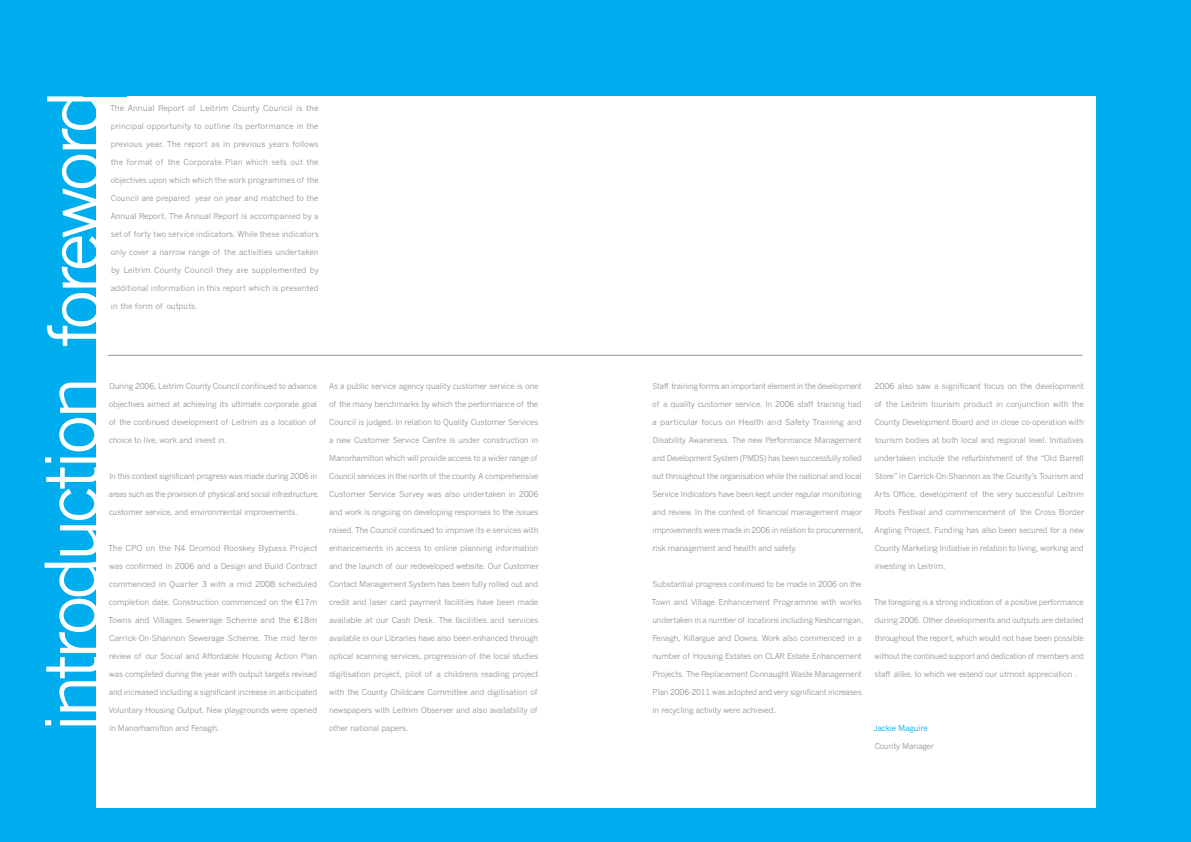
<style>
.page{position:relative;width:1191px;height:842px;background:#00aeef}
.page>*{position:absolute;margin:0;border:0;box-sizing:border-box;transform-origin:0 0}
.t1{font:72px "News Gothic";letter-spacing:-.075em;color:#fff}
.t2{font:8px "News Gothic";letter-spacing:-.025em;color:#939598}
.t3{font:8px "News Gothic";color:#939598}
.t4{font:8px "News Gothic";letter-spacing:-.025em;color:#939598;scale:.96 1}
.t5{font:8px "News Gothic";letter-spacing:-.005em;color:#939598}
.t6{font:8px "News Gothic";letter-spacing:.005em;color:#939598}
.t7{font:8px "News Gothic";letter-spacing:-.025em;color:#939598;scale:1.05 1}
.t8{font:8px "News Gothic";letter-spacing:-.025em;color:#939598;scale:.95 1}
.t9{font:8px "News Gothic";letter-spacing:.01em;color:#939598}
.t10{font:8px "News Gothic";letter-spacing:-.025em;color:#939598;scale:1.04 1}
.t11{font:8px "News Gothic";letter-spacing:-.025em;color:#00aeef}
</style>
<div class="page">
<div style="left:96px;top:96px;width:999px;height:712px;background:#fff"></div>
<hr style="left:108px;top:355px;width:974px;height:1px;background:#939598">
<h1 class="t1" style="left:33px;top:347px;width:259px;rotate:-90deg">foreword</h1>
<h1 class="t1" style="left:30px;top:733px;width:358px;rotate:-90deg">introduction</h1>
<p class="t2" style="left:109px;top:381px;width:210px">During 2006, Leitrim County Council continued to advance</p>
<p class="t9" style="left:110px;top:104px;width:210px">The Annual Report of Leitrim County Council is the</p>
<p class="t3" style="left:111px;top:122px;width:209px">principal opportunity to outline its performance in the</p>
<p class="t3" style="left:111px;top:140px;width:209px">previous year. The report as in previous years follows</p>
<p class="t6" style="left:111px;top:158px;width:209px">the format of the Corporate Plan which sets out the</p>
<p class="t5" style="left:111px;top:176px;width:209px">objectives upon which which the work programmes of the</p>
<p class="t3" style="left:111px;top:194px;width:209px">Council are prepared year on year and matched to the</p>
<p class="t3" style="left:111px;top:212px;width:209px">Annual Report. The Annual Report is accompanied by a</p>
<p class="t5" style="left:111px;top:230px;width:209px">set of forty two service indicators. While these indicators</p>
<p class="t3" style="left:111px;top:248px;width:209px">only cover a narrow range of the activities undertaken</p>
<p class="t6" style="left:111px;top:266px;width:209px">by Leitrim County Council they are supplemented by</p>
<p class="t3" style="left:111px;top:284px;width:209px">additional information in this report which is presented</p>
<p class="t3" style="left:111px;top:302px;width:88px">in the form of outputs.</p>
<p class="t2" style="left:109px;top:399px;width:210px">objectives aimed at achieving its ultimate corporate goal</p>
<p class="t2" style="left:109px;top:417px;width:209px">of the continued development of Leitrim as a location of</p>
<p class="t2" style="left:109px;top:435px;width:120px">choice to live, work and invest in.</p>
<p class="t2" style="left:109px;top:471px;width:210px">In this context significant progress was made during 2006 in</p>
<p class="t8" style="left:109px;top:489px;width:223px">areas such as the provision of physical and social infrastructure,</p>
<p class="t2" style="left:109px;top:507px;width:191px">customer service, and environmental improvements.</p>
<p class="t10" style="left:108px;top:543px;width:203px">The CPO on the N4 Dromod Rooskey Bypass Project</p>
<p class="t2" style="left:109px;top:561px;width:210px">was confirmed in 2006 and a Design and Build Contract</p>
<p class="t2" style="left:109px;top:579px;width:210px">commenced in Quarter 3 with a mid 2008 scheduled</p>
<p class="t2" style="left:109px;top:597px;width:210px">completion date. Construction commenced on the €17m</p>
<p class="t7" style="left:108px;top:615px;width:201px">Towns and Villages Sewerage Scheme and the €18m</p>
<p class="t2" style="left:109px;top:633px;width:210px">Carrick-On-Shannon Sewerage Scheme. The mid term</p>
<p class="t2" style="left:109px;top:651px;width:210px">review of our Social and Affordable Housing Action Plan</p>
<p class="t2" style="left:109px;top:669px;width:210px">was completed during the year with output targets revised</p>
<p class="t2" style="left:109px;top:687px;width:210px">and increased including a significant increase in anticipated</p>
<p class="t2" style="left:109px;top:705px;width:210px">Voluntary Housing Output. New playgrounds were opened</p>
<p class="t2" style="left:109px;top:723px;width:112px">in Manorhamilton and Fenagh.</p>
<p class="t2" style="left:329px;top:381px;width:211px">As a public service agency quality customer service is one</p>
<p class="t2" style="left:329px;top:399px;width:211px">of the many benchmarks by which the performance of the</p>
<p class="t2" style="left:329px;top:417px;width:211px">Council is judged. In relation to Quality Customer Services</p>
<p class="t2" style="left:329px;top:435px;width:211px">a new Customer Service Centre is under construction in</p>
<p class="t2" style="left:329px;top:453px;width:210px">Manorhamilton which will provide access to a wider range of</p>
<p class="t2" style="left:329px;top:471px;width:211px">Council services in the north of the county. A comprehensive</p>
<p class="t2" style="left:329px;top:489px;width:211px">Customer Service Survey was also undertaken in 2006</p>
<p class="t2" style="left:329px;top:507px;width:211px">and work is ongoing on developing responses to the issues</p>
<p class="t2" style="left:329px;top:525px;width:211px">raised. The Council continued to improve its e-services with</p>
<p class="t2" style="left:329px;top:543px;width:211px">enhancements in access to online planning information</p>
<p class="t2" style="left:329px;top:561px;width:211px">and the launch of our redeveloped website. Our Customer</p>
<p class="t2" style="left:329px;top:579px;width:211px">Contact Management System has been fully rolled out and</p>
<p class="t2" style="left:329px;top:597px;width:211px">credit and laser card payment facilities have been made</p>
<p class="t2" style="left:329px;top:615px;width:211px">available at our Cash Desk. The facilities and services</p>
<p class="t2" style="left:329px;top:633px;width:211px">available in our Libraries have also been enhanced through</p>
<p class="t2" style="left:329px;top:651px;width:211px">optical scanning services, progression of the local studies</p>
<p class="t2" style="left:329px;top:669px;width:211px">digitisation project, pilot of a childrens reading project</p>
<p class="t2" style="left:329px;top:687px;width:210px">with the County Childcare Committee and digitisation of</p>
<p class="t2" style="left:329px;top:705px;width:210px">newspapers with Leitrim Observer and also availability of</p>
<p class="t2" style="left:329px;top:723px;width:81px">other national papers.</p>
<p class="t2" style="left:652px;top:381px;width:211px">Staff training forms an important element in the development</p>
<p class="t2" style="left:652px;top:399px;width:211px">of a quality customer service. In 2006 staff training had</p>
<p class="t7" style="left:652px;top:417px;width:201px">a particular focus on Health and Safety Training and</p>
<p class="t2" style="left:652px;top:435px;width:211px">Disability Awareness. The new Performance Management</p>
<p class="t4" style="left:652px;top:453px;width:220px">and Development System (PMDS) has been successfully rolled</p>
<p class="t2" style="left:652px;top:471px;width:211px">out throughout the organisation while the national and local</p>
<p class="t2" style="left:652px;top:489px;width:211px">Service Indicators have been kept under regular monitoring</p>
<p class="t2" style="left:652px;top:507px;width:211px">and review. In the context of financial management major</p>
<p class="t2" style="left:652px;top:525px;width:212px">improvements were made in 2006 in relation to procurement,</p>
<p class="t2" style="left:652px;top:543px;width:146px">risk management and health and safety.</p>
<p class="t2" style="left:652px;top:579px;width:211px">Substantial progress continued to be made in 2006 on the</p>
<p class="t2" style="left:651px;top:597px;width:212px">Town and Village Enhancement Programme with works</p>
<p class="t2" style="left:652px;top:615px;width:212px">undertaken in a number of locations including Keshcarrigan,</p>
<p class="t2" style="left:652px;top:633px;width:211px">Fenagh, Killargue and Dowra. Work also commenced in a</p>
<p class="t2" style="left:652px;top:651px;width:211px">number of Housing Estates on CLAR Estate Enhancement</p>
<p class="t2" style="left:652px;top:669px;width:211px">Projects. The Replacement Connaught Waste Management</p>
<p class="t2" style="left:652px;top:687px;width:211px">Plan 2006-2011 was adopted and very significant increases</p>
<p class="t2" style="left:652px;top:705px;width:125px">in recycling activity were achieved.</p>
<p class="t2" style="left:874px;top:381px;width:211px">2006 also saw a significant focus on the development</p>
<p class="t2" style="left:874px;top:399px;width:211px">of the Leitrim tourism product in conjunction with the</p>
<p class="t2" style="left:874px;top:417px;width:211px">County Development Board and in close co-operation with</p>
<p class="t2" style="left:874px;top:435px;width:211px">tourism bodies at both local and regional level. Initiatives</p>
<p class="t2" style="left:874px;top:453px;width:211px">undertaken include the refurbishment of the “Old Barrell</p>
<p class="t2" style="left:874px;top:471px;width:211px">Store” in Carrick-On-Shannon as the County’s Tourism and</p>
<p class="t2" style="left:874px;top:489px;width:211px">Arts Office, development of the very successful Leitrim</p>
<p class="t2" style="left:874px;top:507px;width:211px">Roots Festival and commencement of the Cross Border</p>
<p class="t2" style="left:874px;top:525px;width:211px">Angling Project. Funding has also been secured for a new</p>
<p class="t2" style="left:874px;top:543px;width:211px">County Marketing Initiative in relation to living, working and</p>
<p class="t2" style="left:874px;top:561px;width:72px">investing in Leitrim.</p>
<p class="t2" style="left:873px;top:597px;width:211px">The foregoing is a strong indication of a positive performance</p>
<p class="t2" style="left:874px;top:615px;width:211px">during 2006. Other developments and outputs are detailed</p>
<p class="t2" style="left:874px;top:633px;width:210px">throughout the report, which would not have been possible</p>
<p class="t4" style="left:874px;top:651px;width:219px">without the continued support and dedication of members and</p>
<p class="t2" style="left:874px;top:669px;width:204px">staff alike, to which we extend our utmost appreciation .</p>
<p class="t11" style="left:873px;top:723px;width:55px">Jackie Maguire</p>
<p class="t2" style="left:874px;top:741px;width:61px">County Manager</p>
</div>
